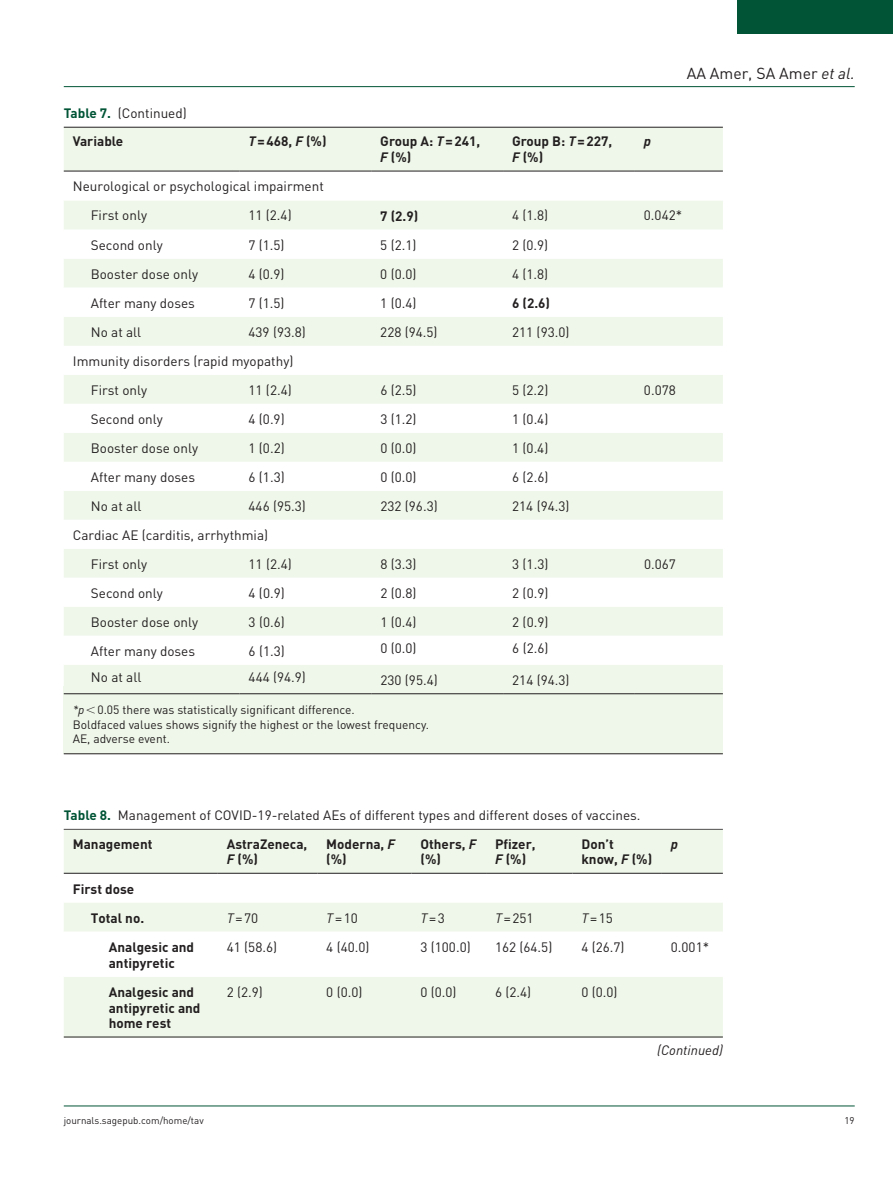
<style>
.page{position:relative;width:893px;height:1191px;background:#fff}
.page>*{position:absolute;margin:0;border:0;box-sizing:border-box;transform-origin:0 0}
.t1{font:15.75px "DIN";color:#231f20}
.t2{font:13.5px/29px "DIN";color:#231f20}
.t3{font:700 13.5px/15.8px "DIN";color:#231f20}
.t4{font:italic 13.5px "DIN";color:#231f20}
.t5{font:italic 700 13.5px "DIN";color:#231f20}
.t6{font:12px/14.2px "DIN";color:#231f20}
.t7{font:9.75px "DIN";color:#231f20}
.s1{font-weight:700;color:#015436}
.s2{font-style:italic}
.s3{font-weight:700}
</style>
<div class="page">
<hr style="left:64px;top:86px;width:791px;height:1px;background:#015436">
<hr style="left:64px;top:1105px;width:791px;height:1px;background:#015436">
<div style="left:738px;top:0;width:155px;height:34px;background:#015436"></div>
<div style="left:64px;top:686px;width:659px;height:67px;background:#eff7ea"></div>
<div style="left:64px;top:829px;width:659px;height:207px;background:#eff7ea"></div>
<svg style="left:64px;top:874px;width:659px;height:102px"></svg>
<hr style="left:64px;top:873px;width:154px;height:1px;background:#231f20">
<hr style="left:218px;top:873px;width:99px;height:1px;background:#231f20">
<hr style="left:317px;top:873px;width:94px;height:1px;background:#231f20">
<hr style="left:411px;top:873px;width:75px;height:1px;background:#231f20">
<hr style="left:486px;top:873px;width:86px;height:1px;background:#231f20">
<hr style="left:572px;top:873px;width:90px;height:1px;background:#231f20">
<hr style="left:662px;top:873px;width:61px;height:1px;background:#231f20">
<hr style="left:64px;top:753px;width:659px;height:1px;background:#231f20">
<div style="left:64px;top:128px;width:659px;height:558px;background:#eff7ea"></div>
<svg style="left:64px;top:172px;width:659px;height:493px"></svg>
<hr style="left:64px;top:171px;width:175px;height:1px;background:#231f20">
<hr style="left:239px;top:171px;width:132px;height:1px;background:#231f20">
<hr style="left:371px;top:171px;width:132px;height:1px;background:#231f20">
<hr style="left:503px;top:171px;width:132px;height:1px;background:#231f20">
<hr style="left:635px;top:171px;width:88px;height:1px;background:#231f20">
<hr style="left:64px;top:693px;width:175px;height:1px;background:#231f20">
<hr style="left:239px;top:693px;width:132px;height:1px;background:#231f20">
<hr style="left:371px;top:693px;width:132px;height:1px;background:#231f20">
<hr style="left:503px;top:693px;width:132px;height:1px;background:#231f20">
<hr style="left:635px;top:693px;width:88px;height:1px;background:#231f20">
<hr style="left:64px;top:127px;width:659px;height:1px;background:#231f20">
<hr style="left:64px;top:1036px;width:659px;height:1px;background:#231f20">
<p class="t2" style="left:64px;top:98px;width:125px"><span class="s1">Table 7.</span> (Continued)</p>
<p class="t1" style="left:687px;top:63px;width:170px">AA Amer, SA Amer <span class="s2">et al.</span></p>
<p class="t3" style="left:73px;top:133px;width:52px">Variable</p>
<p class="t3" style="left:248px;top:133px;width:80px"><span class="s2">T</span>=468, <span class="s2">F</span> (%)</p>
<p class="t3" style="left:380px;top:133px;width:101px">Group A: <span class="s2">T</span>=241,<br><span class="s2">F</span> (%)</p>
<p class="t3" style="left:512px;top:133px;width:102px">Group B: <span class="s2">T</span>=227,<br><span class="s2">F</span> (%)</p>
<p class="t5" style="left:644px;top:133px;width:9px">p</p>
<p class="t2" style="left:91px;top:172px;width:235px;text-indent:-18px">Neurological or psychological impairment<br>First only</p>
<p class="t2" style="left:248px;top:201px;width:45px">11 (2.4)</p>
<p class="t3" style="left:380px;top:207px;width:40px">7 (2.9)</p>
<p class="t2" style="left:512px;top:201px;width:38px">4 (1.8)</p>
<p class="t2" style="left:644px;top:201px;width:40px">0.042*</p>
<p class="t2" style="left:91px;top:230px;width:73px">Second only</p>
<p class="t2" style="left:248px;top:230px;width:38px">7 (1.5)</p>
<p class="t2" style="left:380px;top:230px;width:38px">5 (2.1)</p>
<p class="t2" style="left:512px;top:230px;width:38px">2 (0.9)</p>
<p class="t2" style="left:91px;top:259px;width:109px">Booster dose only</p>
<p class="t2" style="left:248px;top:259px;width:38px">4 (0.9)</p>
<p class="t2" style="left:380px;top:259px;width:38px">0 (0.0)</p>
<p class="t2" style="left:512px;top:259px;width:38px">4 (1.8)</p>
<p class="t2" style="left:91px;top:288px;width:106px">After many doses</p>
<p class="t2" style="left:248px;top:288px;width:38px">7 (1.5)</p>
<p class="t2" style="left:380px;top:288px;width:38px">1 (0.4)</p>
<p class="t3" style="left:512px;top:294px;width:40px">6 (2.6)</p>
<p class="t2" style="left:91px;top:317px;width:52px">No at all</p>
<p class="t2" style="left:248px;top:317px;width:59px">439 (93.8)</p>
<p class="t2" style="left:380px;top:317px;width:59px">228 (94.5)</p>
<p class="t2" style="left:512px;top:317px;width:59px">211 (93.0)</p>
<p class="t2" style="left:91px;top:346px;width:204px;text-indent:-18px">Immunity disorders (rapid myopathy)<br>First only</p>
<p class="t2" style="left:248px;top:375px;width:45px">11 (2.4)</p>
<p class="t2" style="left:380px;top:375px;width:38px">6 (2.5)</p>
<p class="t2" style="left:512px;top:375px;width:38px">5 (2.2)</p>
<p class="t2" style="left:644px;top:375px;width:33px">0.078</p>
<p class="t2" style="left:91px;top:404px;width:73px">Second only</p>
<p class="t2" style="left:249px;top:404px;width:38px">4 (0.9)</p>
<p class="t2" style="left:380px;top:404px;width:38px">3 (1.2)</p>
<p class="t2" style="left:512px;top:404px;width:38px">1 (0.4)</p>
<p class="t2" style="left:91px;top:433px;width:109px">Booster dose only</p>
<p class="t2" style="left:249px;top:433px;width:38px">1 (0.2)</p>
<p class="t2" style="left:380px;top:433px;width:38px">0 (0.0)</p>
<p class="t2" style="left:512px;top:433px;width:38px">1 (0.4)</p>
<p class="t2" style="left:91px;top:462px;width:106px">After many doses</p>
<p class="t2" style="left:249px;top:462px;width:38px">6 (1.3)</p>
<p class="t2" style="left:380px;top:462px;width:38px">0 (0.0)</p>
<p class="t2" style="left:512px;top:462px;width:38px">6 (2.6)</p>
<p class="t2" style="left:91px;top:491px;width:52px">No at all</p>
<p class="t2" style="left:249px;top:491px;width:59px">446 (95.3)</p>
<p class="t2" style="left:380px;top:491px;width:59px">232 (96.3)</p>
<p class="t2" style="left:512px;top:491px;width:59px">214 (94.3)</p>
<p class="t2" style="left:91px;top:520px;width:179px;text-indent:-18px">Cardiac AE (carditis, arrhythmia)<br>First only</p>
<p class="t2" style="left:249px;top:549px;width:45px">11 (2.4)</p>
<p class="t2" style="left:380px;top:549px;width:38px">8 (3.3)</p>
<p class="t2" style="left:512px;top:549px;width:38px">3 (1.3)</p>
<p class="t2" style="left:644px;top:549px;width:33px">0.067</p>
<p class="t2" style="left:91px;top:578px;width:73px">Second only</p>
<p class="t2" style="left:249px;top:578px;width:38px">4 (0.9)</p>
<p class="t2" style="left:380px;top:578px;width:38px">2 (0.8)</p>
<p class="t2" style="left:512px;top:578px;width:38px">2 (0.9)</p>
<p class="t2" style="left:91px;top:607px;width:109px">Booster dose only</p>
<p class="t2" style="left:249px;top:607px;width:38px">3 (0.6)</p>
<p class="t2" style="left:380px;top:607px;width:38px">1 (0.4)</p>
<p class="t2" style="left:512px;top:607px;width:38px">2 (0.9)</p>
<p class="t2" style="left:91px;top:636px;width:106px">After many doses</p>
<p class="t2" style="left:249px;top:636px;width:38px">6 (1.3)</p>
<p class="t2" style="left:380px;top:633px;width:38px">0 (0.0)</p>
<p class="t2" style="left:512px;top:633px;width:38px">6 (2.6)</p>
<p class="t2" style="left:91px;top:662px;width:52px">No at all</p>
<p class="t2" style="left:249px;top:662px;width:59px">444 (94.9)</p>
<p class="t2" style="left:380px;top:665px;width:59px">230 (95.4)</p>
<p class="t2" style="left:512px;top:665px;width:59px">214 (94.3)</p>
<p class="t6" style="left:73px;top:702px;width:358px"><span class="s2">*p</span> 0.05 there was statistically significant difference.<br>Boldfaced values shows signify the highest or the lowest frequency.<br>AE, adverse event.</p>
<p class="t2" style="left:73px;top:800px;width:569px;line-height:28.5px;text-indent:-9px"><span class="s1">Table 8.</span> Management of COVID-19-related AEs of different types and different doses of vaccines.<br><span class="s3">Management</span></p>
<p class="t3" style="left:227px;top:835px;width:82px">AstraZeneca,<br><span class="s2">F</span> (%)</p>
<p class="t3" style="left:326px;top:835px;width:70px">Moderna, <span class="s2">F </span>(%)</p>
<p class="t3" style="left:420px;top:835px;width:57px">Others, <span class="s2">F </span>(%)</p>
<p class="t3" style="left:495px;top:835px;width:42px">Pfizer,<br><span class="s2">F</span> (%)</p>
<p class="t3" style="left:581px;top:835px;width:72px">Don’t know, <span class="s2">F</span> (%)</p>
<p class="t5" style="left:671px;top:835px;width:9px">p</p>
<p class="t3" style="left:91px;top:873px;width:55px;line-height:29.2px;text-indent:-18px">First dose<br>Total no.</p>
<p class="t2" style="left:227px;top:903px;width:33px"><span class="s2">T</span>=70</p>
<p class="t2" style="left:326px;top:903px;width:33px"><span class="s2">T</span>=10</p>
<p class="t2" style="left:420px;top:903px;width:26px"><span class="s2">T</span>=3</p>
<p class="t2" style="left:495px;top:903px;width:40px"><span class="s2">T</span>=251</p>
<p class="t2" style="left:581px;top:903px;width:33px"><span class="s2">T</span>=15</p>
<p class="t3" style="left:109px;top:938px;width:87px">Analgesic and antipyretic</p>
<p class="t2" style="left:227px;top:932px;width:52px">41 (58.6)</p>
<p class="t2" style="left:326px;top:932px;width:45px">4 (40.0)</p>
<p class="t2" style="left:420px;top:932px;width:52px">3 (100.0)</p>
<p class="t2" style="left:495px;top:932px;width:59px">162 (64.5)</p>
<p class="t2" style="left:581px;top:932px;width:45px">4 (26.7)</p>
<p class="t2" style="left:671px;top:932px;width:40px">0.001*</p>
<p class="t3" style="left:109px;top:983px;width:93px">Analgesic and antipyretic and home rest</p>
<p class="t2" style="left:227px;top:977px;width:38px">2 (2.9)</p>
<p class="t2" style="left:326px;top:977px;width:38px">0 (0.0)</p>
<p class="t2" style="left:420px;top:977px;width:38px">0 (0.0)</p>
<p class="t2" style="left:495px;top:977px;width:38px">6 (2.4)</p>
<p class="t2" style="left:581px;top:977px;width:38px">0 (0.0)</p>
<p class="t4" style="left:657px;top:1042px;width:67px">(Continued)</p>
<p class="t7" style="left:64px;top:1114px;width:141px">journals.sagepub.com/home/tav</p>
<p class="t7" style="left:844px;top:1114px;width:12px">19</p>
</div>
